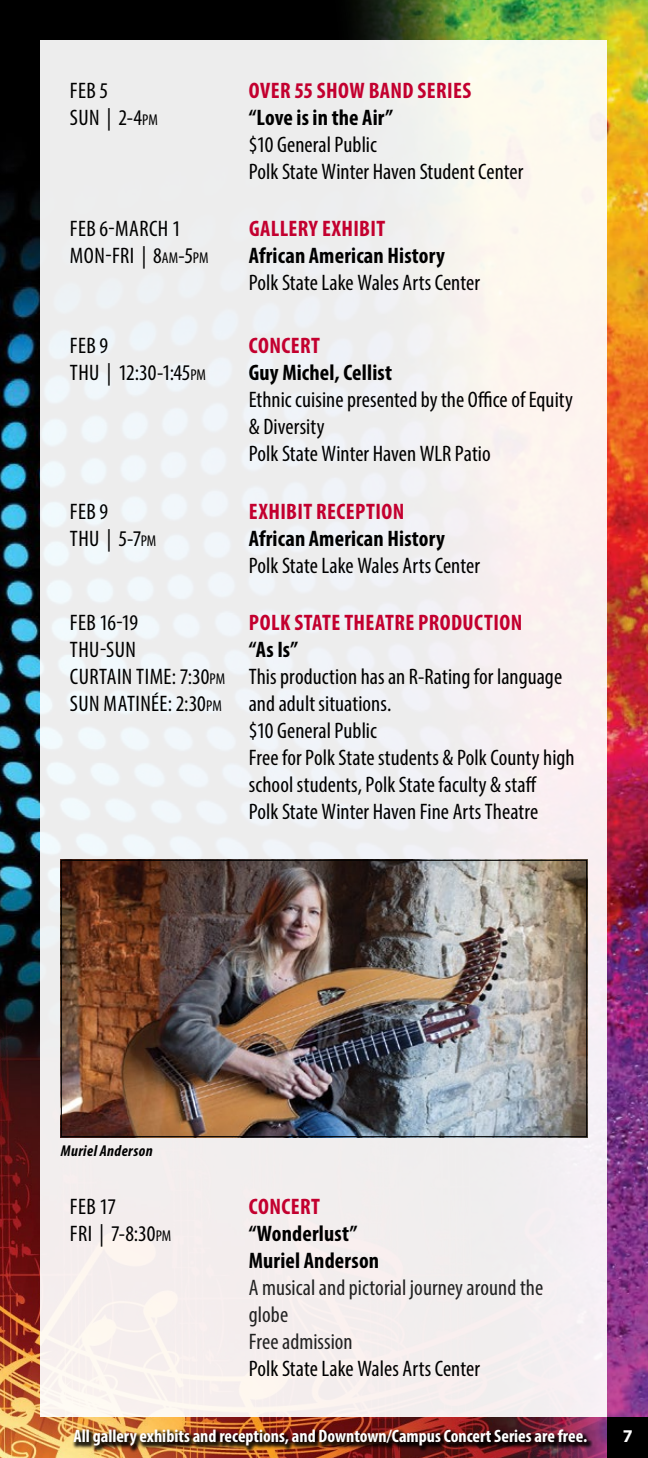
<style>
.page{position:relative;width:648px;height:1458px;background:#fff}
.page>*{position:absolute;margin:0;border:0;box-sizing:border-box;transform-origin:0 0}
.t1{font:condensed 22.5px/27px "Myriad Pro";letter-spacing:.005em;color:#000}
.t2{font:700 condensed 22.5px/27px "Myriad Pro";letter-spacing:.01em;color:#000}
.t3{font:700 condensed 22.5px "Myriad Pro";letter-spacing:.02em;color:#c3002f}
.t4{font:condensed 22.5px/27px "Myriad Pro";letter-spacing:.005em;color:#222}
.t5{font:condensed 22.5px/27px "Myriad Pro";color:#000}
.t6{font:700 condensed 18px "Myriad Pro";color:#fff}
.t7{font:700 18px "Myriad Pro";color:#fff}
.t8{font:italic 700 condensed 15.75px "Myriad Pro";letter-spacing:.03em;color:#000}
.s1{font-style:inherit}
.s2{font-size:15.75px}
</style>
<div class="page">
<img style="left:0;top:0;width:317px;height:961px">
<img style="left:0;top:961px;width:317px;height:497px">
<img style="left:317px;top:0;width:331px;height:1458px">
<div style="left:40px;top:40px;width:568px;height:1378px;background:linear-gradient(to right,#eceeef,#f8f2f0)"></div>
<div style="left:608px;top:1418px;width:40px;height:40px;background:#000"></div>
<div style="left:72px;top:1428px;width:521px;height:25px;background:#000;opacity:.85"></div>
<img style="left:63px;top:862px;width:522px;height:273px">
<div style="left:61px;top:860px;width:526px;height:277px;border:1px solid #000"></div>
<p class="t1" style="left:70px;top:77px;width:89px">FEB 5<br>SUN | <span class="s1">2-4</span><span class="s2">PM</span></p>
<p class="t3" style="left:249px;top:76px;width:224px">OVER 55 SHOW BAND SERIES</p>
<p class="t2" style="left:249px;top:103px;width:146px">“Love is in the Air”</p>
<p class="t1" style="left:249px;top:131px;width:276px">$10 General Public<br>Polk State Winter Haven Student Center</p>
<p class="t1" style="left:70px;top:215px;width:140px">FEB 6-MARCH 1<br>MON-FRI | <span class="s1">8</span><span class="s2">AM</span><span class="s1">-5</span><span class="s2">PM</span></p>
<p class="t3" style="left:249px;top:215px;width:138px">GALLERY EXHIBIT</p>
<p class="t2" style="left:249px;top:242px;width:198px">African American History</p>
<p class="t1" style="left:249px;top:269px;width:233px">Polk State Lake Wales Arts Center</p>
<p class="t5" style="left:70px;top:332px;width:138px"><span class="s1">FEB 9<br>THU |</span> 12:30-1:45<span class="s2">PM</span></p>
<p class="t3" style="left:249px;top:332px;width:73px">CONCERT</p>
<p class="t2" style="left:249px;top:359px;width:145px">Guy Michel, Cellist</p>
<p class="t1" style="left:249px;top:386px;width:326px">Ethnic cuisine presented by the Office of Equity &amp; Diversity<br>Polk State Winter Haven WLR Patio</p>
<p class="t1" style="left:70px;top:498px;width:88px">FEB 9<br>THU | <span class="s1">5-7</span><span class="s2">PM</span></p>
<p class="t3" style="left:249px;top:497px;width:157px">EXHIBIT RECEPTION</p>
<p class="t2" style="left:249px;top:524px;width:198px">African American History</p>
<p class="t1" style="left:249px;top:552px;width:233px">Polk State Lake Wales Arts Center</p>
<p class="t1" style="left:70px;top:609px;width:157px">FEB 16-19<br>THU-SUN<br>CURTAIN TIME: <span class="s1">7:30</span><span class="s2">PM<br></span>SUN MATINÉE: <span class="s1">2:30</span><span class="s2">PM</span></p>
<p class="t3" style="left:249px;top:609px;width:275px">POLK STATE THEATRE PRODUCTION</p>
<p class="t2" style="left:249px;top:636px;width:51px">“As Is”</p>
<p class="t1" style="left:249px;top:663px;width:327px">This production has an R-Rating for language and adult situations.<br>$10 General Public<br>Free for Polk State students &amp; Polk County high school students, Polk State faculty &amp; staff<br>Polk State Winter Haven Fine Arts Theatre</p>
<p class="t8" style="left:61px;top:1141px;width:93px">Muriel Anderson</p>
<p class="t1" style="left:70px;top:1192px;width:103px">FEB 17<br>FRI | <span class="s1">7-8:30</span><span class="s2">PM</span></p>
<p class="t3" style="left:249px;top:1192px;width:73px">CONCERT</p>
<p class="t2" style="left:249px;top:1219px;width:132px">“Wonderlust”<br>Muriel Anderson</p>
<p class="t4" style="left:249px;top:1273px;width:296px">A musical and pictorial journey around the globe<br>Free admission</p>
<p class="t1" style="left:249px;top:1354px;width:233px">Polk State Lake Wales Arts Center</p>
<p class="t6" style="left:74px;top:1425px;width:515px">All gallery exhibits and receptions, and Downtown/Campus Concert Series are free.</p>
<p class="t7" style="left:623px;top:1425px;width:11px">7</p>
</div>
